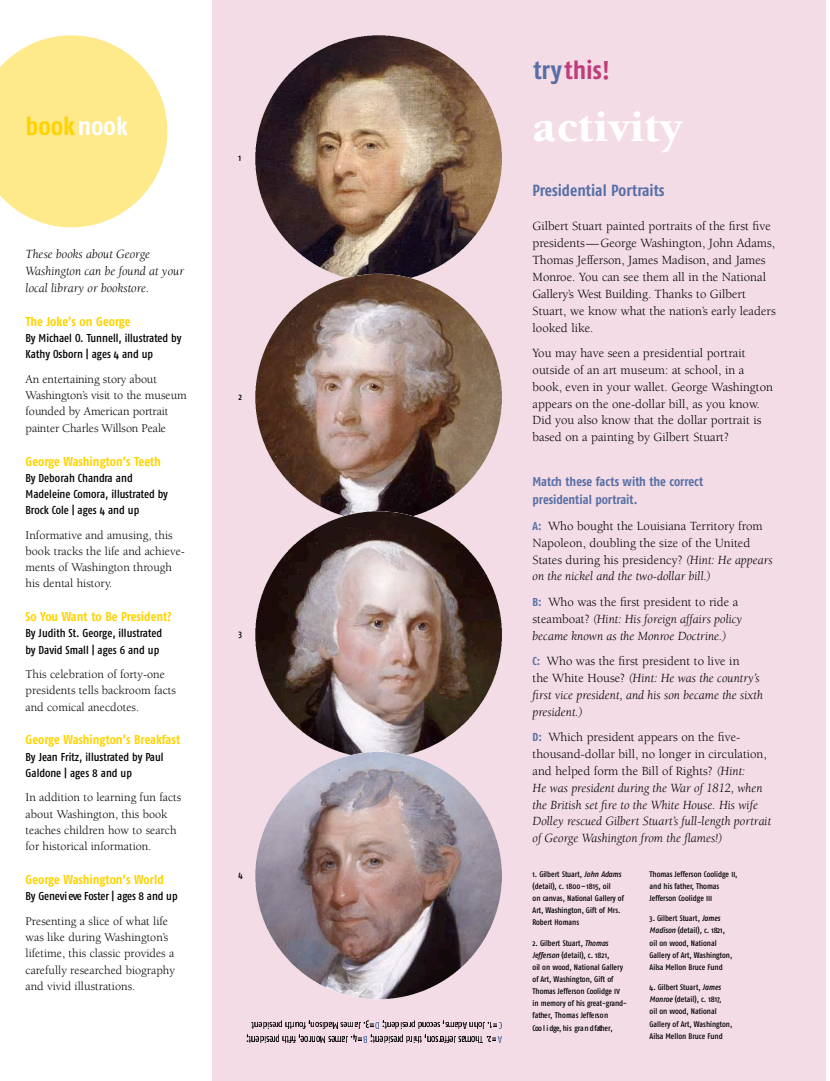
<style>
.page{position:relative;width:830px;height:1081px;background:#fff}
.page>*{position:absolute;margin:0;border:0;box-sizing:border-box;transform-origin:0 0}
.t1{font:900 45.9px "Berkeley";color:#fff}
.t2{font:700 25.65px "Fago Co";color:#bf3d78}
.t3{font:700 25.65px "Fago Co";color:#ffd300}
.t4{font:700 16.2px "Fago Co";color:#586fa6}
.t5{font:12.75px/16.8px "Berkeley";color:#000}
.t6{font:italic 12.75px/17px "Berkeley";color:#000}
.t7{font:700 12.75px "Fago Co";color:#ffd300}
.t8{font:700 12.75px/18.3px "Fago Co";color:#586fa6}
.t9{font:12.15px/16.2px "Berkeley";color:#000}
.t10{font:11.4px/16.2px "Fago Co Med";color:#000}
.t11{font:9.45px "Fago Co Med";color:#000}
.t12{font:8.1px/12.1px "Fago Co Med";color:#000}
.s1{color:#586fa6}
.s2{color:#fff}
.s3{font-family:"Fago Co";font-weight:700;font-size:11.4px;color:#586fa6}
.s4{font-style:italic}
.s5{font-family:"Fago Co";font-weight:700;font-style:normal;font-size:11.4px;color:#586fa6}
.s6{font-style:normal}
.s7{font-size:7.35px}
</style>
<div class="page">
<div style="left:212px;top:0;width:614px;height:1080px;background:#f3dce6"></div>
<svg style="left:0;top:35px;width:167px;height:192px"></svg>
<svg style="left:255px;top:35px;width:247px;height:239px"></svg>
<img style="left:372px;top:35px;width:129px;height:112px">
<svg style="left:255px;top:274px;width:247px;height:237px"></svg>
<img style="left:372px;top:274px;width:129px;height:112px">
<svg style="left:255px;top:511px;width:247px;height:240px"></svg>
<img style="left:372px;top:511px;width:129px;height:111px">
<svg style="left:255px;top:751px;width:247px;height:247px"></svg>
<img style="left:372px;top:751px;width:129px;height:112px">
<svg style="left:246px;top:1020px;width:255px;height:22px"></svg>
<h2 class="t2" style="left:534px;top:59px;width:78px"><span class="s1">try</span>this!</h2>
<h2 class="t3" style="left:26px;top:115px;width:104px">book<span class="s2">nook</span></h2>
<h1 class="t1" style="left:532px;top:108px;width:152px">activity</h1>
<p class="t4" style="left:532px;top:184px;width:134px">Presidential Portraits</p>
<p class="t5" style="left:532px;top:219px;width:245px">Gilbert Stuart painted portraits of the first five presidents—George Washington, John Adams, Thomas Jefferson, James Madison, and James Monroe. You can see them all in the National G a lle ry ’s West Building. Thanks to Gilbert Stuart, we know what the nation’s early leaders looked like.</p>
<p class="t5" style="left:532px;top:345px;width:242px">You may have seen a presidential portrait outside of an art museum: at school, in a book, even in your wallet. George Washington appears on the one-dollar bill, as you know.<br>Did you also know that the dollar portrait is based on a painting by Gilbert Stuart?</p>
<p class="t8" style="left:532px;top:473px;width:172px">Match these facts with the correct presidential portrait.</p>
<p class="t5" style="left:532px;top:518px;width:242px"><span class="s3">A:</span> Who bought the Louisiana Territory from Napoleon, doubling the size of the United States during his presidency? <span class="s4">(Hint: He appears on the nickel and the two-dollar bill.)</span></p>
<p class="t6" style="left:532px;top:594px;width:211px"><span class="s5">B:</span> <span class="s6">Who was the first president to ride a steamboat?</span> (Hint: His foreign affairs policy became known as the Monroe Doctrine.)</p>
<p class="t6" style="left:532px;top:653px;width:232px"><span class="s5">C:</span> <span class="s6">Who was the first president to live in<br>the White House?</span> (Hint: He was the country’s first vice president, and his son became the sixth president.)</p>
<p class="t6" style="left:532px;top:729px;width:240px"><span class="s5">D:</span> <span class="s6">Which president appears on the five&shy;thousand-dollar bill, no longer in circulation, and helped form the Bill of Rights?</span> (Hint:<br>He was president during the War of 1812, when the British set fire to the White House. His wife Dolley rescued Gilbert Stuart’s full-length portrait of George Washington from the flames!)</p>
<p class="t12" style="left:532px;top:868px;width:93px">1. Gilbert Stuart, <span class="s4">John Adams </span>(detail), c. 1800–1815, oil<br>on canvas, National Gallery of<br>Art, Washington, Gift of Mrs.<br>Robert Homans</p>
<p class="t12" style="left:532px;top:936px;width:96px">2. Gilbert Stuart, <span class="s4">Thomas<br>Jefferson</span> (detail), c. 1821,<br>oil on wood, National Gallery of Art, Washington, Gift of<br>Thomas Jefferson Coolidge <span class="s7">IV </span>in memory of his great-grand&shy;fathe r, T h o mas Jeffe rs o n<br>Coo l i dge, his gra n d fathe r,</p>
<p class="t11" style="left:238px;top:154px;width:4px">1</p>
<p class="t6" style="left:26px;top:247px;width:160px">These books about George<br>Washington can be found at your local library or bookstore.</p>
<p class="t7" style="left:26px;top:315px;width:106px">The Joke’s on George</p>
<p class="t10" style="left:26px;top:330px;width:157px">By Michael O. Tunnell, illustrated by<br>Kathy Osborn | ages 4 and up</p>
<p class="t9" style="left:26px;top:372px;width:163px">An entertaining story about<br>Wa sh in g to n ’s visit to the museum founded by American portra it painter Charles Willson Peale</p>
<p class="t7" style="left:26px;top:455px;width:137px">George Washington’s Teeth</p>
<p class="t10" style="left:26px;top:470px;width:144px">By Deborah Chandra and<br>Madeleine Comora, illustrated by<br>Brock Cole | ages 4 and up</p>
<p class="t9" style="left:26px;top:527px;width:161px">Informative and amusing, this book tracks the life and achieve&shy;ments of Washington through his dental history.</p>
<p class="t7" style="left:26px;top:611px;width:147px">So You Want to Be President?</p>
<p class="t10" style="left:26px;top:626px;width:138px">By Judith St. George, illustrated by David Small | ages 6 and up</p>
<p class="t9" style="left:26px;top:667px;width:152px">This celebration of forty-one presidents tells backroom facts and comical anecdotes.</p>
<p class="t7" style="left:26px;top:734px;width:156px">George Washington’s Breakfast</p>
<p class="t10" style="left:26px;top:749px;width:140px">By Jean Fritz, illustrated by Paul<br>Galdone | ages 8 and up</p>
<p class="t9" style="left:26px;top:790px;width:157px">In addition to learning fun facts about Washington, this book teaches children how to search for historical information.</p>
<p class="t7" style="left:26px;top:873px;width:140px">George Washington’s World</p>
<p class="t10" style="left:26px;top:888px;width:154px">By Ge n evi eve Foste r | ages 8 and up</p>
<p class="t9" style="left:26px;top:913px;width:151px">Presenting a slice of what life was like during Washington’s lifetime, this classic provides a carefully researched biography and vivid illustrations.</p>
<p class="t11" style="left:238px;top:392px;width:5px">2</p>
<p class="t11" style="left:238px;top:629px;width:5px">3</p>
<p class="t12" style="left:649px;top:868px;width:89px">Thomas Jefferson Coolidge <span class="s7">II</span>, and his father, Thomas<br>Jefferson Coolidge <span class="s7">III</span></p>
<p class="t12" style="left:649px;top:912px;width:84px">3. Gilbert Stuart, <span class="s4">James<br>Madison</span> (detail), c. 1821, oil on wood, National<br>Gallery of Art, Washington,<br>Ailsa Mellon Bruce Fund</p>
<p class="t12" style="left:649px;top:981px;width:84px">4. Gilbert Stuart, <span class="s4">James<br>Monroe</span> (detail), c. 1817,<br>oil on wood, National<br>Gallery of Art, Washington,<br>Ailsa Mellon Bruce Fund</p>
<p class="t11" style="left:238px;top:870px;width:6px">4</p>
</div>
